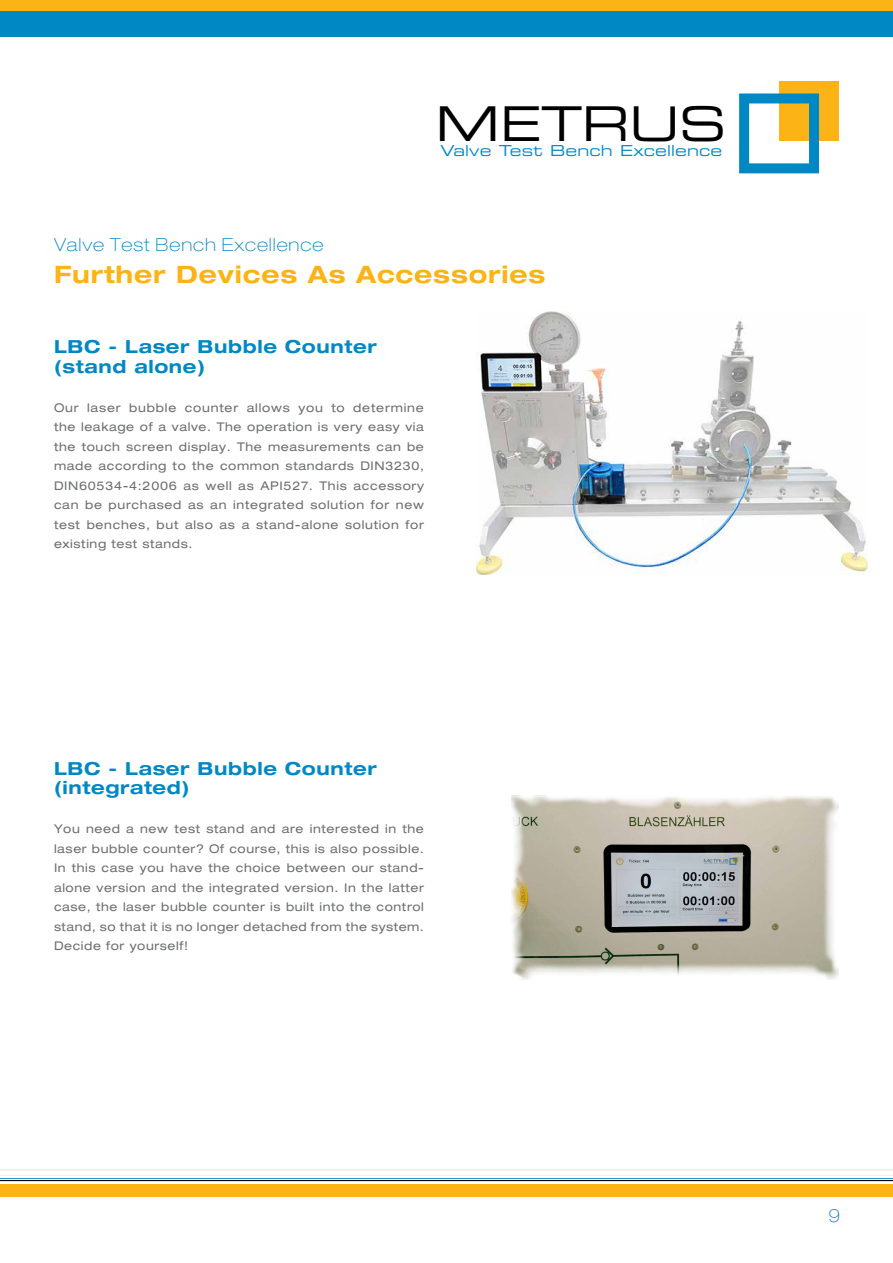
<style>
.page{position:relative;width:893px;height:1263px;background:#fff}
.page>*{position:absolute;margin:0;border:0;box-sizing:border-box;transform-origin:0 0}
.t1{font:48px "Eurostile LT Std Ex 2";color:#000}
.t2{font:700 expanded 24px "Helvetica Neue LT Std";letter-spacing:.035em;color:#fcb316}
.t3{font:700 expanded 18px/19.5px "Helvetica Neue LT Std";letter-spacing:.035em;color:#0088c5}
.t4{font:100 expanded 18px "Helvetica Neue LT Std";letter-spacing:.05em;color:#0088c5}
.t5{font:15.15px "Eurostile LT Std Ex 2";letter-spacing:.01em;color:#0088c5}
.t6{font:expanded 12px/19.5px "Helvetica Neue LT Std";letter-spacing:.05em;color:#6d6e71;text-align:justify}
</style>
<div class="page">
<img style="left:476px;top:311px;width:392px;height:264px">
<div style="left:779px;top:81px;width:60px;height:60px;background:#fcb316"></div>
<svg style="left:739px;top:93px;width:80px;height:80px"></svg>
<div style="left:0;top:0;width:893px;height:11px;background:#fcb316"></div>
<div style="left:0;top:11px;width:893px;height:25px;background:#0088c5"></div>
<div style="left:0;top:1184px;width:893px;height:12px;background:#fcb316"></div>
<img style="left:0;top:1169px;width:893px;height:13px">
<img style="left:512px;top:795px;width:327px;height:184px">
<h1 class="t1" style="left:435px;top:90px;width:292px">METRUS</h1>
<p class="t5" style="left:440px;top:140px;width:283px">Valve Test Bench Excellence</p>
<h3 class="t4" style="left:54px;top:234px;width:271px">Valve Test Bench Excellence</h3>
<h2 class="t2" style="left:54px;top:259px;width:493px">Further Devices As Accessories</h2>
<h3 class="t3" style="left:54px;top:336px;width:324px">LBC - Laser Bubble Counter (stand alone)</h3>
<p class="t6" style="left:54px;top:397px;width:372px">Our laser bubble counter allows you to determine the leakage of a valve. The operation is very easy via the touch screen display. The measurements can be made according to the common standards DIN3230, DIN60534-4:2006 as well as API527. This accessory can be purchased as an integrated solution for new test benches, but also as a stand-alone solution for existing test stands.</p>
<h3 class="t3" style="left:54px;top:758px;width:324px">LBC - Laser Bubble Counter (integrated)</h3>
<p class="t6" style="left:54px;top:819px;width:371px">You need a new test stand and are interested in the laser bubble counter? Of course, this is also possible.<br>In this case you have the choice between our stand&shy;alone version and the integrated version. In the latter case, the laser bubble counter is built into the control stand, so that it is no longer detached from the system.<br>Decide for yourself!</p>
<h3 class="t4" style="left:828px;top:1205px;width:13px">9</h3>
</div>
